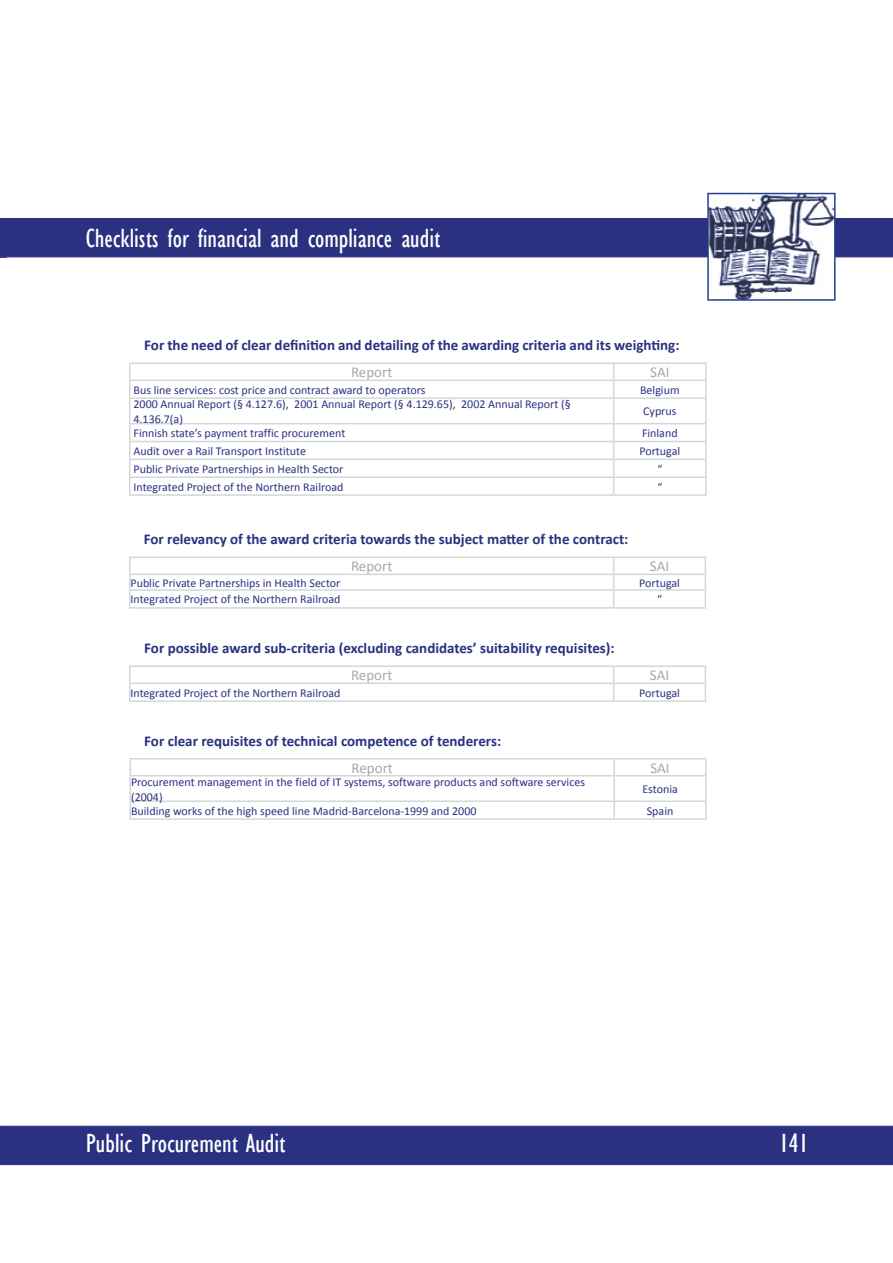
<style>
.page{position:relative;width:893px;height:1263px;background:#fff}
.page>*{position:absolute;margin:0;border:0;box-sizing:border-box;transform-origin:0 0}
.t1{font:condensed 27px "Gill Sans";color:#fff}
.Normal_3{font:700 15px "Calibri";color:#2a3181}
.TEXTO_Nota_rodape{font:15px "Calibri";color:#a8a9ad}
.TEXTO_Nota_rodape-2{font:12px/15px "Calibri";color:#2a3181}
</style>
<div class="page">
<div style="left:0;top:1126px;width:893px;height:39px;background:#2a3181"></div>
<div style="left:0;top:218px;width:893px;height:40px;background:#2a3181"></div>
<hr style="left:129px;top:362px;width:485px;height:2px;background:#d5d6d8">
<hr style="left:614px;top:362px;width:93px;height:2px;background:#d5d6d8">
<hr style="left:129px;top:379px;width:485px;height:2px;background:#d5d6d8">
<hr style="left:614px;top:379px;width:93px;height:2px;background:#d5d6d8">
<svg style="left:705px;top:364px;width:2px;height:33px"></svg>
<hr style="left:129px;top:397px;width:485px;height:2px;background:#d5d6d8">
<hr style="left:614px;top:397px;width:93px;height:2px;background:#d5d6d8">
<hr style="left:705px;top:399px;width:2px;height:24px;background:#d5d6d8">
<hr style="left:129px;top:423px;width:485px;height:1px;background:#d5d6d8">
<hr style="left:614px;top:423px;width:93px;height:1px;background:#d5d6d8">
<hr style="left:129px;top:441px;width:485px;height:1px;background:#d5d6d8">
<hr style="left:614px;top:441px;width:93px;height:1px;background:#d5d6d8">
<hr style="left:129px;top:459px;width:485px;height:1px;background:#d5d6d8">
<hr style="left:614px;top:459px;width:93px;height:1px;background:#d5d6d8">
<hr style="left:129px;top:476px;width:485px;height:2px;background:#d5d6d8">
<svg style="left:129px;top:364px;width:1px;height:130px"></svg>
<hr style="left:614px;top:476px;width:93px;height:2px;background:#d5d6d8">
<svg style="left:613px;top:364px;width:1px;height:130px"></svg>
<svg style="left:705px;top:424px;width:2px;height:70px"></svg>
<hr style="left:129px;top:494px;width:485px;height:2px;background:#d5d6d8">
<hr style="left:614px;top:494px;width:93px;height:2px;background:#d5d6d8">
<hr style="left:129px;top:557px;width:485px;height:1px;background:#d5d6d8">
<hr style="left:614px;top:557px;width:92px;height:1px;background:#d5d6d8">
<hr style="left:129px;top:574px;width:485px;height:1px;background:#d5d6d8">
<hr style="left:614px;top:574px;width:92px;height:1px;background:#d5d6d8">
<hr style="left:129px;top:589px;width:485px;height:2px;background:#d5d6d8">
<svg style="left:129px;top:558px;width:1px;height:49px"></svg>
<hr style="left:614px;top:589px;width:92px;height:2px;background:#d5d6d8">
<svg style="left:613px;top:558px;width:1px;height:49px"></svg>
<svg style="left:705px;top:558px;width:1px;height:49px"></svg>
<hr style="left:129px;top:607px;width:485px;height:2px;background:#d5d6d8">
<hr style="left:614px;top:607px;width:92px;height:2px;background:#d5d6d8">
<hr style="left:129px;top:665px;width:485px;height:2px;background:#d5d6d8">
<hr style="left:614px;top:665px;width:92px;height:2px;background:#d5d6d8">
<hr style="left:129px;top:682px;width:485px;height:2px;background:#d5d6d8">
<hr style="left:614px;top:682px;width:92px;height:2px;background:#d5d6d8">
<svg style="left:129px;top:667px;width:1px;height:33px"></svg>
<svg style="left:613px;top:667px;width:1px;height:33px"></svg>
<svg style="left:705px;top:667px;width:1px;height:33px"></svg>
<hr style="left:129px;top:700px;width:485px;height:2px;background:#d5d6d8">
<hr style="left:614px;top:700px;width:92px;height:2px;background:#d5d6d8">
<hr style="left:130px;top:758px;width:484px;height:1px;background:#d5d6d8">
<hr style="left:614px;top:758px;width:93px;height:1px;background:#d5d6d8">
<svg style="left:613px;top:759px;width:2px;height:16px"></svg>
<svg style="left:705px;top:759px;width:2px;height:16px"></svg>
<hr style="left:130px;top:775px;width:484px;height:1px;background:#d5d6d8">
<hr style="left:614px;top:775px;width:93px;height:1px;background:#d5d6d8">
<hr style="left:613px;top:776px;width:2px;height:24px;background:#d5d6d8">
<hr style="left:705px;top:776px;width:2px;height:24px;background:#d5d6d8">
<hr style="left:130px;top:800px;width:484px;height:2px;background:#d5d6d8">
<svg style="left:130px;top:759px;width:1px;height:59px"></svg>
<hr style="left:614px;top:800px;width:93px;height:2px;background:#d5d6d8">
<svg style="left:613px;top:802px;width:2px;height:16px"></svg>
<svg style="left:705px;top:802px;width:2px;height:16px"></svg>
<hr style="left:130px;top:818px;width:484px;height:2px;background:#d5d6d8">
<hr style="left:614px;top:818px;width:93px;height:2px;background:#d5d6d8">
<img style="left:710px;top:196px;width:123px;height:102px">
<div style="left:707px;top:193px;width:129px;height:108px;border:2px solid #253f8e"></div>
<h1 class="t1" style="left:86px;top:222px;width:356px">Checklists for financial and compliance audit</h1>
<p class="Normal_3" style="left:144px;top:336px;width:537px">For the need of clear definition and detailing of the awarding criteria and its weighting:</p>
<p class="TEXTO_Nota_rodape" style="left:351px;top:363px;width:43px">Report</p>
<p class="TEXTO_Nota_rodape" style="left:650px;top:363px;width:21px">SAI</p>
<p class="TEXTO_Nota_rodape-2" style="left:133px;top:382px;width:294px">Bus line services: cost price and contract award to operators</p>
<p class="TEXTO_Nota_rodape-2" style="left:640px;top:382px;width:41px">Belgium</p>
<p class="TEXTO_Nota_rodape-2" style="left:133px;top:396px;width:439px">2000 Annual Report (§ 4.127.6), 2001 Annual Report (§ 4.129.65), 2002 Annual Report (§<br>4.136.7(a)</p>
<p class="TEXTO_Nota_rodape-2" style="left:643px;top:404px;width:35px">Cyprus</p>
<p class="TEXTO_Nota_rodape-2" style="left:133px;top:426px;width:213px">Finnish state’s payment traffic procurement</p>
<p class="TEXTO_Nota_rodape-2" style="left:642px;top:426px;width:37px">Finland</p>
<p class="TEXTO_Nota_rodape-2" style="left:133px;top:443px;width:174px">Audit over a Rail Transport Institute</p>
<p class="TEXTO_Nota_rodape-2" style="left:639px;top:443px;width:42px">Portugal</p>
<p class="TEXTO_Nota_rodape-2" style="left:133px;top:461px;width:211px">Public Private Partnerships in Health Sector</p>
<p class="TEXTO_Nota_rodape-2" style="left:657px;top:461px;width:7px">“</p>
<p class="TEXTO_Nota_rodape-2" style="left:133px;top:479px;width:211px">Integrated Project of the Northern Railroad</p>
<p class="TEXTO_Nota_rodape-2" style="left:657px;top:479px;width:7px">“</p>
<p class="Normal_3" style="left:144px;top:530px;width:486px">For relevancy of the award criteria towards the subject matter of the contract:</p>
<p class="TEXTO_Nota_rodape" style="left:351px;top:557px;width:43px">Report</p>
<p class="TEXTO_Nota_rodape" style="left:650px;top:557px;width:21px">SAI</p>
<p class="TEXTO_Nota_rodape-2" style="left:130px;top:575px;width:211px">Public Private Partnerships in Health Sector</p>
<p class="TEXTO_Nota_rodape-2" style="left:639px;top:575px;width:42px">Portugal</p>
<p class="TEXTO_Nota_rodape-2" style="left:130px;top:592px;width:211px">Integrated Project of the Northern Railroad</p>
<p class="TEXTO_Nota_rodape-2" style="left:657px;top:592px;width:7px">“</p>
<p class="Normal_3" style="left:144px;top:639px;width:472px">For possible award sub-criteria (excluding candidates’ suitability requisites):</p>
<p class="TEXTO_Nota_rodape" style="left:351px;top:666px;width:43px">Report</p>
<p class="TEXTO_Nota_rodape" style="left:650px;top:666px;width:21px">SAI</p>
<p class="TEXTO_Nota_rodape-2" style="left:130px;top:685px;width:211px">Integrated Project of the Northern Railroad</p>
<p class="TEXTO_Nota_rodape-2" style="left:639px;top:685px;width:42px">Portugal</p>
<p class="Normal_3" style="left:144px;top:731px;width:358px">For clear requisites of technical competence of tenderers:</p>
<p class="TEXTO_Nota_rodape" style="left:352px;top:758px;width:43px">Report</p>
<p class="TEXTO_Nota_rodape" style="left:650px;top:758px;width:21px">SAI</p>
<p class="TEXTO_Nota_rodape-2" style="left:131px;top:774px;width:456px">Procurement management in the field of IT systems, software products and software services (2004)</p>
<p class="TEXTO_Nota_rodape-2" style="left:642px;top:781px;width:37px">Estonia</p>
<p class="TEXTO_Nota_rodape-2" style="left:131px;top:803px;width:347px">Building works of the high speed line Madrid-Barcelona-1999 and 2000</p>
<p class="TEXTO_Nota_rodape-2" style="left:647px;top:803px;width:28px">Spain</p>
<h1 class="t1" style="left:86px;top:1127px;width:201px">Public Procurement Audit</h1>
<h1 class="t1" style="left:779px;top:1127px;width:31px">141</h1>
</div>
